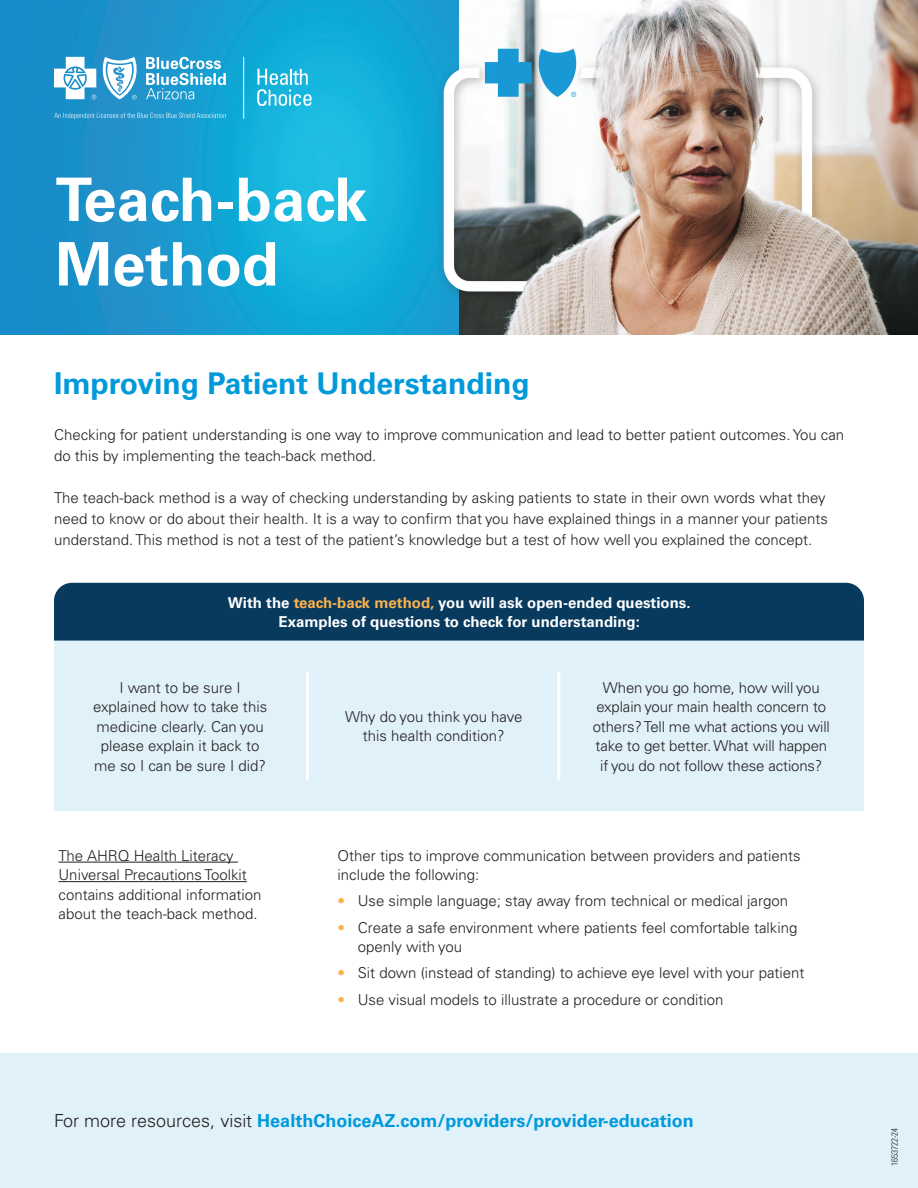
<style>
.page{position:relative;width:918px;height:1188px;background:#fff}
.page>*{position:absolute;margin:0;border:0;box-sizing:border-box;transform-origin:0 0}
.t1{font:700 60px/64.5px "Univers LT Pro 65";color:#fff}
.t2{font:700 30px "Univers LT Pro 65";color:#009ada}
.t3{font:700 18px "Univers LT Pro 65";color:#009ada}
.t4{font:300 15px/19.5px "Univers LT Pro 45";color:#231f20}
.t5{font:700 15px/19.5px "Univers LT Pro 65";color:#fff;text-align:center}
.t6{font:300 condensed 9px "Univers LT Pro";color:#231f20}
.s1{color:#fbb24c}
.s2{font-family:"Univers LT Pro 45";font-weight:300;color:#231f20}
</style>
<div class="page">
<img style="left:0;top:0;width:918px;height:335px">
<div style="left:0;top:1053px;width:918px;height:135px;background:#e0f1fa"></div>
<svg style="left:257px;top:69px;width:55px;height:37px;background:#57c8e5"></svg>
<hr style="left:243px;top:57px;width:1px;height:62px;background:#fff">
<svg style="left:54px;top:57px;width:42px;height:42px"></svg>
<svg style="left:102px;top:57px;width:36px;height:42px"></svg>
<svg style="left:146px;top:57px;width:80px;height:43px;background:#59b7dd"></svg>
<svg style="left:54px;top:113px;width:172px;height:6px"></svg>
<div style="left:54px;top:641px;width:810px;height:170px;background:#e0f1fa"></div>
<div style="left:54px;top:583px;width:810px;height:58px;background:#083a5e"></div>
<hr style="left:306px;top:672px;width:3px;height:108px;background:#fff">
<hr style="left:557px;top:672px;width:3px;height:108px;background:#fff">
<hr style="left:58px;top:862px;width:180px;height:1px;background:#231f20">
<hr style="left:58px;top:881px;width:189px;height:1px;background:#231f20">
<h1 class="t1" style="left:56px;top:165px;width:314px">Teach-back<br>Method</h1>
<h2 class="t2" style="left:54px;top:362px;width:477px">Improving Patient Understanding</h2>
<p class="t4" style="left:54px;top:424px;width:792px;line-height:21px">Checking for patient understanding is one way to improve communication and lead to better patient outcomes. You can do this by implementing the teach-back method.</p>
<p class="t4" style="left:54px;top:487px;width:776px;line-height:21px">The teach-back method is a way of checking understanding by asking patients to state in their own words what they need to know or do about their health. It is a way to confirm that you have explained things in a manner your patients understand. This method is not a test of the patient’s knowledge but a test of how well you explained the concept.</p>
<p class="t5" style="left:228px;top:592px;width:464px">With the <span class="s1">teach-back method,</span> you will ask open-ended questions.<br>Examples of questions to check for understanding:</p>
<p class="t4" style="left:93px;top:677px;width:176px;text-align:center">I want to be sure I explained how to take this medicine clearly. Can you please explain it back to me so I can be sure I did?</p>
<p class="t4" style="left:58px;top:845px;width:205px">The AHRQ Health Literacy<br>Universal Precautions Toolkit contains additional information about the teach-back method.</p>
<p class="t4" style="left:345px;top:706px;width:179px;text-align:center">Why do you think you have this health condition?</p>
<p class="t4" style="left:593px;top:677px;width:239px;text-align:center">When you go home, how will you explain your main health concern to others? Tell me what actions you will take to get better. What will happen if you do not follow these actions?</p>
<p class="t4" style="left:338px;top:845px;width:465px">Other tips to improve communication between providers and patients include the following:</p>
<p class="t4" style="left:338px;top:891px;width:452px"><span class="s1">•</span> Use simple language; stay away from technical or medical jargon</p>
<p class="t4" style="left:358px;top:917px;width:441px;text-indent:-20px"><span class="s1">•</span> Create a safe environment where patients feel comfortable talking openly with you</p>
<p class="t4" style="left:338px;top:963px;width:469px"><span class="s1">•</span> Sit down (instead of standing) to achieve eye level with your patient</p>
<p class="t4" style="left:338px;top:989px;width:387px"><span class="s1">•</span> Use visual models to illustrate a procedure or condition</p>
<p class="t3" style="left:54px;top:1108px;width:641px"><span class="s2">For more resources, visit</span> HealthChoiceAZ.com/providers/provider-education</p>
<p class="t6" style="left:888px;top:1166px;width:40px;rotate:-90deg">1653722-24</p>
</div>
